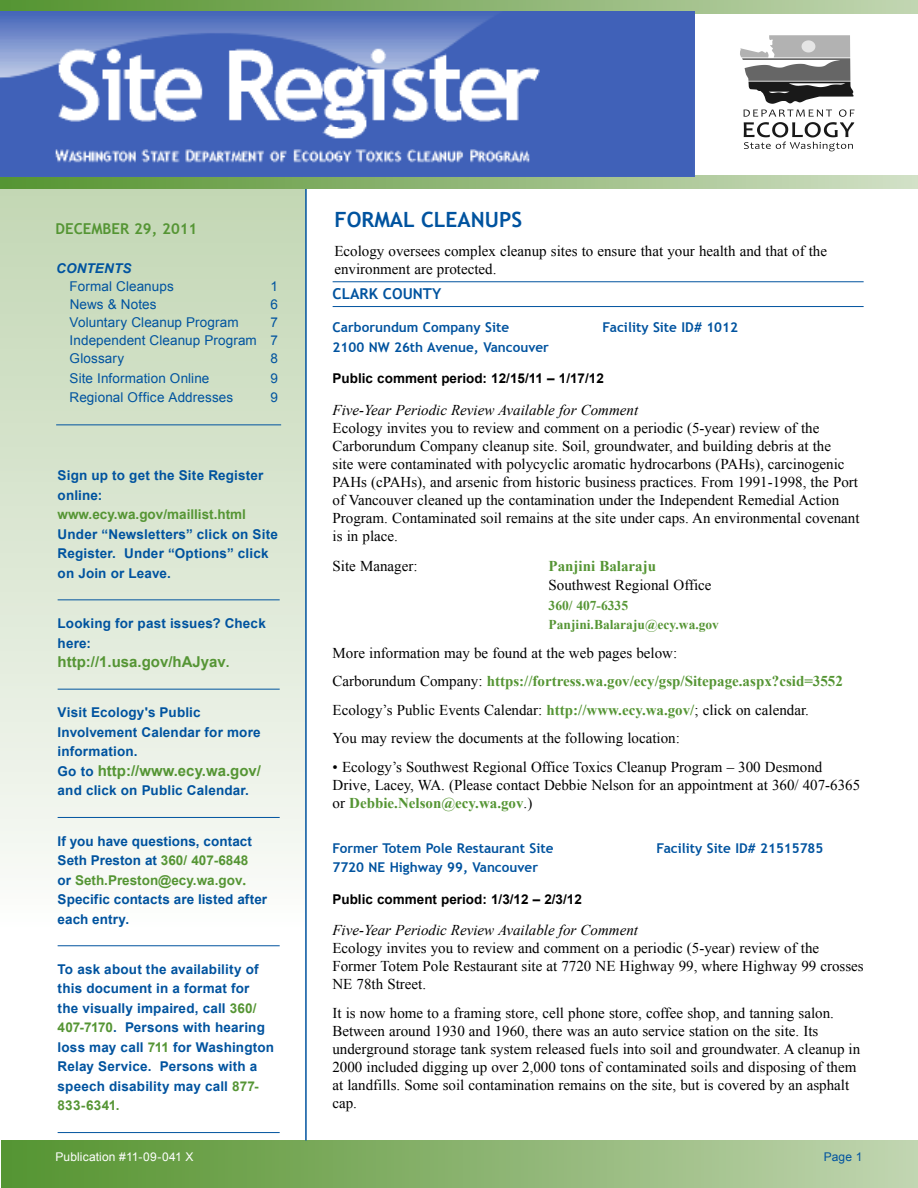
<style>
.page{position:relative;width:918px;height:1188px;background:#fff}
.page>*{position:absolute;margin:0;border:0;box-sizing:border-box;transform-origin:0 0}
.t1{font:700 21px "Trebuchet MS";color:#00539f}
.t2{font:15px/18px "Times New Roman";color:#000}
.t3{font:italic 15px "Times New Roman";color:#000}
.t4{font:700 15px "Arial";color:#559534}
.t5{font:700 15px "Trebuchet MS";color:#559534}
.t6{font:700 15px "Times New Roman";color:#559534}
.t7{font:700 15px "Trebuchet MS";color:#00539f}
.t8{font:700 13.5px/19.5px "Arial";letter-spacing:.01em;color:#00539f}
.t9{font:700 13.5px "Trebuchet MS";color:#00539f}
.t10{font:13.5px/18px "Arial";letter-spacing:.005em;color:#00539f;text-align:justify}
.t11{font:700 13.5px "Arial";color:#000}
.t12{font:700 13.5px/19.5px "Times New Roman";color:#559534}
.t13{font:700 13.5px "Arial";color:#559534}
.t14{font:italic 700 13.5px "Arial";letter-spacing:.01em;color:#00539f}
.t15{font:12px "Arial";letter-spacing:.01em;color:#fff}
.t16{font:12px "Arial";color:#00539f}
.s1{font-size:13.5px}
.s2{font-size:13.5px;color:#00539f}
.s3{color:#559534}
.s4{font-family:"Times New Roman";font-size:15px;color:#559534}
.s5{font-weight:700;color:#559534}
</style>
<div class="page">
<div style="left:0;top:176px;width:306px;height:751px;background:linear-gradient(to bottom,#c1d5b2,#f9fbf9)"></div>
<div style="left:2px;top:1141px;width:916px;height:47px;background:linear-gradient(to right,#54932e,#c0d3af)"></div>
<hr style="left:56px;top:424px;width:225px;height:1px;background:#00539f">
<hr style="left:305px;top:176px;width:2px;height:965px;background:#00539f">
<svg style="left:0;top:175px;width:918px;height:14px;background:#93b97a"></svg>
<svg style="left:0;top:0;width:918px;height:14px;background:#87af76"></svg>
<img style="left:0;top:12px;width:694px;height:165px">
<svg style="left:740px;top:35px;width:115px;height:116px"></svg>
<hr style="left:58px;top:599px;width:222px;height:1px;background:#00539f">
<hr style="left:58px;top:689px;width:222px;height:1px;background:#00539f">
<hr style="left:58px;top:817px;width:222px;height:1px;background:#00539f">
<hr style="left:58px;top:945px;width:222px;height:1px;background:#00539f">
<hr style="left:58px;top:1132px;width:222px;height:1px;background:#00539f">
<hr style="left:333px;top:281px;width:531px;height:1px;background:#00539f">
<hr style="left:333px;top:306px;width:531px;height:1px;background:#00539f">
<p class="t5" style="left:56px;top:220px;width:143px">DECemBER 29, 2011</p>
<p class="t14" style="left:56px;top:260px;width:77px">CONTENTS</p>
<p class="t10" style="left:70px;top:278px;width:106px">Formal Cleanups</p>
<p class="t10" style="left:271px;top:278px;width:9px">1</p>
<p class="t10" style="left:70px;top:296px;width:88px">News &amp; Notes</p>
<p class="t10" style="left:271px;top:296px;width:9px">6</p>
<p class="t10" style="left:70px;top:314px;width:170px">Voluntary Cleanup Program</p>
<p class="t10" style="left:70px;top:314px;width:210px;text-indent:201px">7<br>Independent Cleanup Program 7<br>Glossary</p>
<p class="t10" style="left:271px;top:350px;width:9px">8</p>
<p class="t10" style="left:70px;top:369px;width:141px">Site Information Online</p>
<p class="t10" style="left:271px;top:369px;width:9px">9</p>
<p class="t10" style="left:70px;top:389px;width:165px">Regional Office Addresses</p>
<p class="t10" style="left:271px;top:389px;width:9px">9</p>
<p class="t8" style="left:58px;top:466px;width:207px">Sign up to get the Site Register online:</p>
<p class="t13" style="left:58px;top:506px;width:190px">www.ecy.wa.gov/maillist.html</p>
<p class="t8" style="left:58px;top:525px;width:222px">Under “Newsletters” click on Site<br>Register. Under “Options” click on Join or Leave.</p>
<p class="t8" style="left:58px;top:614px;width:210px">Looking for past issues? Check here:</p>
<p class="t4" style="left:58px;top:652px;width:174px">http://1.usa.gov/hAJyav<span class="s1">.</span></p>
<p class="t8" style="left:58px;top:703px;width:204px">Visit Ecology's Public<br>Involvement Calendar for more information.</p>
<p class="t4" style="left:58px;top:761px;width:205px"><span class="s2">Go to</span> http://www.ecy.wa.gov/</p>
<p class="t8" style="left:58px;top:781px;width:193px">and click on Public Calendar.</p>
<p class="t8" style="left:58px;top:832px;width:211px">If you have questions, contact<br>Seth Preston at <span class="s3">360/ 407-6848<br></span>or <span class="s3">Seth.Preston@ecy.wa.gov</span><span class="s4">.<br></span>Specific contacts are listed after each entry.</p>
<p class="t8" style="left:58px;top:960px;width:218px">To ask about the availability of this document in a format for<br>the visually impaired, call <span class="s3">360/<br>407-7170</span>. Persons with hearing loss may call <span class="s3">711</span> for Washington<br>Relay Service. Persons with a speech disability may call <span class="s3">877-<br>833-6341.</span></p>
<h1 class="t1" style="left:334px;top:207px;width:176px">Formal Cleanups</h1>
<p class="t2" style="left:334px;top:241px;width:494px">Ecology oversees complex cleanup sites to ensure that your health and that of the environment are protected.</p>
<p class="t7" style="left:333px;top:285px;width:110px">Clark COU NTY</p>
<p class="t9" style="left:333px;top:319px;width:178px">Carborundum Company Site</p>
<p class="t9" style="left:603px;top:319px;width:137px">Facility Site ID# 1012</p>
<p class="t9" style="left:333px;top:338px;width:218px">2100 NW 26th Avenue, Vancouver</p>
<p class="t11" style="left:333px;top:369px;width:273px">Public comment period: 12/15/11 – 1/17/12</p>
<p class="t3" style="left:333px;top:399px;width:307px">Five-Year Periodic Review Available for Comment</p>
<p class="t2" style="left:333px;top:418px;width:528px">Ecology invites you to review and comment on a periodic (5-year) review of the Carborundum Company cleanup site. Soil, groundwater, and building debris at the<br>site were contaminated with polycyclic aromatic hydrocarbons (PAHs), carcinogenic PAHs (cPAHs), and arsenic from historic business practices. From 1991-1998, the Port of Vancouver cleaned up the contamination under the Independent Remedial Action Program. Contaminated soil remains at the site under caps. An environmental covenant is in place.</p>
<p class="t2" style="left:333px;top:556px;width:86px">Site Manager:</p>
<p class="t6" style="left:549px;top:555px;width:109px">Panjini Balaraju</p>
<p class="t2" style="left:549px;top:576px;width:164px">Southwest Regional Office</p>
<p class="t12" style="left:549px;top:595px;width:172px">360/ 407-6335<br>Panjini.Balaraju@ecy.wa.gov</p>
<p class="t2" style="left:333px;top:638px;width:512px;line-height:28.5px">More information may be found at the web pages below:<br>Carborundum Company: <span class="s5">https://fortress.wa.gov/ecy/gsp/Sitepage.aspx?csid=3552<br></span>Ecology’s Public Events Calendar: <span class="s5">http://www.ecy.wa.gov/</span>; click on calendar.<br>You may review the documents at the following location:</p>
<p class="t2" style="left:333px;top:757px;width:529px">• Ecology’s Southwest Regional Office Toxics Cleanup Program – 300 Desmond<br>Drive, Lacey, WA. (Please contact Debbie Nelson for an appointment at 360/ 407-6365 or <span class="s5">Debbie.Nelson@ecy.wa.gov</span>.)</p>
<p class="t9" style="left:332px;top:839px;width:223px">Former Totem Pole Restaurant Site</p>
<p class="t9" style="left:656px;top:839px;width:169px">Facility Site ID# 21515785</p>
<p class="t9" style="left:332px;top:859px;width:207px">7720 NE Highway 99, Vancouver</p>
<p class="t11" style="left:332px;top:890px;width:251px">Public comment period: 1/3/12 – 2/3/12</p>
<p class="t3" style="left:332px;top:920px;width:307px">Five-Year Periodic Review Available for Comment</p>
<p class="t2" style="left:332px;top:939px;width:533px">Ecology invites you to review and comment on a periodic (5-year) review of the<br>Former Totem Pole Restaurant site at 7720 NE Highway 99, where Highway 99 crosses<br>NE 78th Street.</p>
<p class="t2" style="left:332px;top:1003px;width:529px">It is now home to a framing store, cell phone store, coffee shop, and tanning salon.<br>Between around 1930 and 1960, there was an auto service station on the site. Its underground storage tank system released fuels into soil and groundwater. A cleanup in 2000 included digging up over 2,000 tons of contaminated soils and disposing of them at landfills. Some soil contamination remains on the site, but is covered by an asphalt cap.</p>
<p class="t15" style="left:56px;top:1149px;width:139px">Publication #11-09-041 X</p>
<p class="t16" style="left:824px;top:1149px;width:40px">Page 1</p>
</div>
